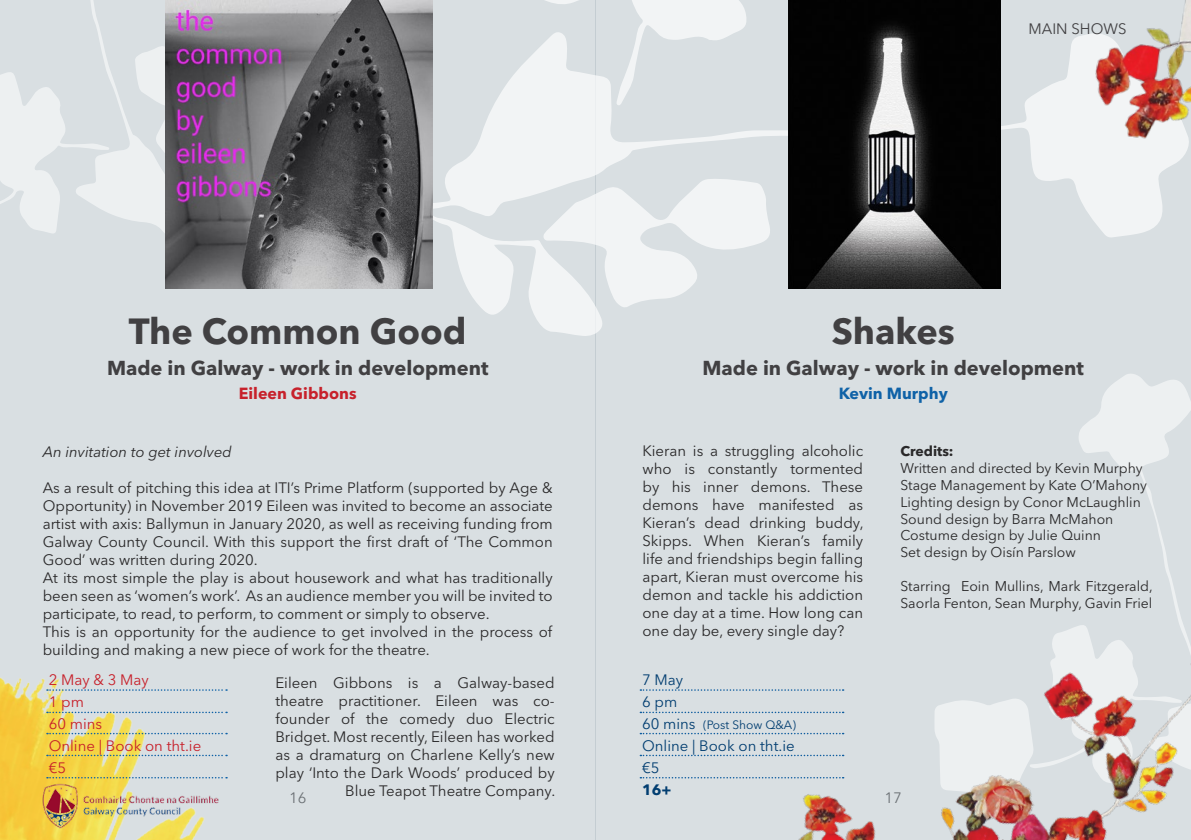
<style>
.page{position:relative;width:1191px;height:840px;background:#fff}
.page>*{position:absolute;margin:0;border:0;box-sizing:border-box;transform-origin:0 0}
.t1{font:700 36px "Avenir Next LT Pro";color:#414042}
.t2{font:700 20px "Avenir Next LT Pro";color:#414042}
.t3{font:700 16px "Avenir Next LT Pro";color:#c7212b}
.t4{font:700 16px "Avenir Next LT Pro";color:#0f62a7}
.t5{font:15px/18px "Avenir Next LT Pro";color:#292829}
.t6{font:15px/22px "Avenir Next LT Pro";color:#c7212b}
.t7{font:15px/22px "Avenir Next LT Pro";color:#023e71}
.t8{font:italic 15px "Avenir Next LT Pro";color:#292829}
.t9{font:15px "Avenir Next LT Pro";color:#414042}
.t10{font:700 15px "Avenir Next LT Pro";color:#023e71}
.t11{font:14px/16.8px "Avenir Next LT Pro";color:#292829}
.t12{font:700 14px "Avenir Next LT Pro";color:#292829}
.t13{font:12px "Avenir Next LT Pro";color:#023e71}
.s1{font-size:15px}
</style>
<div class="page">
<div style="left:0;top:0;width:595px;height:839px;background:#d9dfe2"></div>
<svg style="left:90px;top:0;width:76px;height:287px"></svg>
<svg style="left:0;top:71px;width:109px;height:163px"></svg>
<svg style="left:135px;top:45px;width:31px;height:130px"></svg>
<div style="left:595px;top:0;width:596px;height:839px;background:#d9dfe2"></div>
<svg style="left:1079px;top:374px;width:112px;height:152px"></svg>
<svg style="left:352px;top:31px;width:818px;height:305px"></svg>
<svg style="left:496px;top:0;width:290px;height:106px"></svg>
<svg style="left:542px;top:178px;width:229px;height:130px"></svg>
<img style="left:0;top:677px;width:228px;height:162px">
<svg style="left:47px;top:689px;width:180px;height:1px"></svg>
<svg style="left:47px;top:711px;width:180px;height:1px"></svg>
<svg style="left:47px;top:732px;width:180px;height:2px"></svg>
<svg style="left:47px;top:754px;width:180px;height:1px"></svg>
<svg style="left:47px;top:776px;width:180px;height:2px"></svg>
<img style="left:166px;top:0;width:267px;height:288px">
<svg style="left:640px;top:689px;width:137px;height:1px"></svg>
<svg style="left:640px;top:711px;width:136px;height:1px"></svg>
<svg style="left:640px;top:732px;width:137px;height:2px"></svg>
<svg style="left:640px;top:754px;width:136px;height:1px"></svg>
<svg style="left:640px;top:777px;width:137px;height:1px"></svg>
<img style="left:788px;top:0;width:212px;height:288px">
<img style="left:1068px;top:0;width:123px;height:166px">
<img style="left:37px;top:777px;width:188px;height:56px">
<img style="left:778px;top:526px;width:413px;height:313px">
<p class="t9" style="left:1028px;top:20px;width:99px">MAIN SHOWS</p>
<h1 class="t1" style="left:129px;top:309px;width:339px">The Common Good</h1>
<h2 class="t2" style="left:107px;top:355px;width:383px">Made in Galway - work in development</h2>
<p class="t3" style="left:239px;top:383px;width:119px">Eileen Gibbons</p>
<p class="t8" style="left:43px;top:442px;width:191px">An invitation to get involved</p>
<p class="t5" style="left:43px;top:478px;width:511px">As a result of pitching this idea at ITI’s Prime Platform (supported by Age &amp; Opportunity) in November 2019 Eileen was invited to become an associate artist with axis: Ballymun in January 2020, as well as receiving funding from Galway County Council. With this support the first draft of ‘The Common Good’ was written during 2020.<br>At its most simple the play is about housework and what has traditionally been seen as ‘women’s work’. As an audience member you will be invited to participate, to read, to perform, to comment or simply to observe.<br>This is an opportunity for the audience to get involved in the process of building and making a new piece of work for the theatre.</p>
<h1 class="t1" style="left:831px;top:309px;width:125px">Shakes</h1>
<h2 class="t2" style="left:702px;top:355px;width:383px">Made in Galway - work in development</h2>
<p class="t4" style="left:838px;top:383px;width:110px">Kevin Murphy</p>
<p class="t5" style="left:642px;top:441px;width:223px;text-align:justify">Kieran is a struggling alcoholic who is constantly tormented by his inner demons. These demons have manifested as Kieran’s dead drinking buddy, Skipps. When Kieran’s family life and friendships begin falling apart, Kieran must overcome his demon and tackle his addiction one day at a time. How long can one day be, every single day?</p>
<p class="t12" style="left:900px;top:442px;width:55px">Credits:</p>
<p class="t11" style="left:900px;top:459px;width:248px">Written and directed by Kevin Murphy<br>Stage Management by Kate O’Mahony<br>Lighting design by Conor McLaughlin<br>Sound design by Barra McMahon<br>Costume design by Julie Quinn<br>Set design by Oisín Parslow</p>
<p class="t11" style="left:900px;top:577px;width:254px">Starring Eoin Mullins, Mark Fitzgerald,<br>Saorla Fenton, Sean Murphy, Gavin Friel</p>
<p class="t6" style="left:49px;top:668px;width:154px">2 May &amp; 3 May<br>1 pm<br>60 mins<br>Online | Book on tht.ie €5</p>
<p class="t7" style="left:642px;top:668px;width:43px">7 May<br>6 pm</p>
<p class="t13" style="left:642px;top:717px;width:155px"><span class="s1">60 mins</span> (Post Show Q&amp;A)</p>
<p class="t7" style="left:642px;top:734px;width:154px">Online | Book on tht.ie €5</p>
<p class="t10" style="left:642px;top:780px;width:31px">16+</p>
<p class="t5" style="left:275px;top:673px;width:281px;text-align:right">Eileen Gibbons is a Galway-based theatre practitioner. Eileen was co&shy;founder of the comedy duo Electric Bridget. Most recently, Eileen has worked as a dramaturg on Charlene Kelly’s new play ‘Into the Dark Woods’ produced by Blue Teapot Theatre Company.</p>
<p class="t9" style="left:289px;top:788px;width:19px">16</p>
<p class="t9" style="left:884px;top:788px;width:19px">17</p>
</div>
